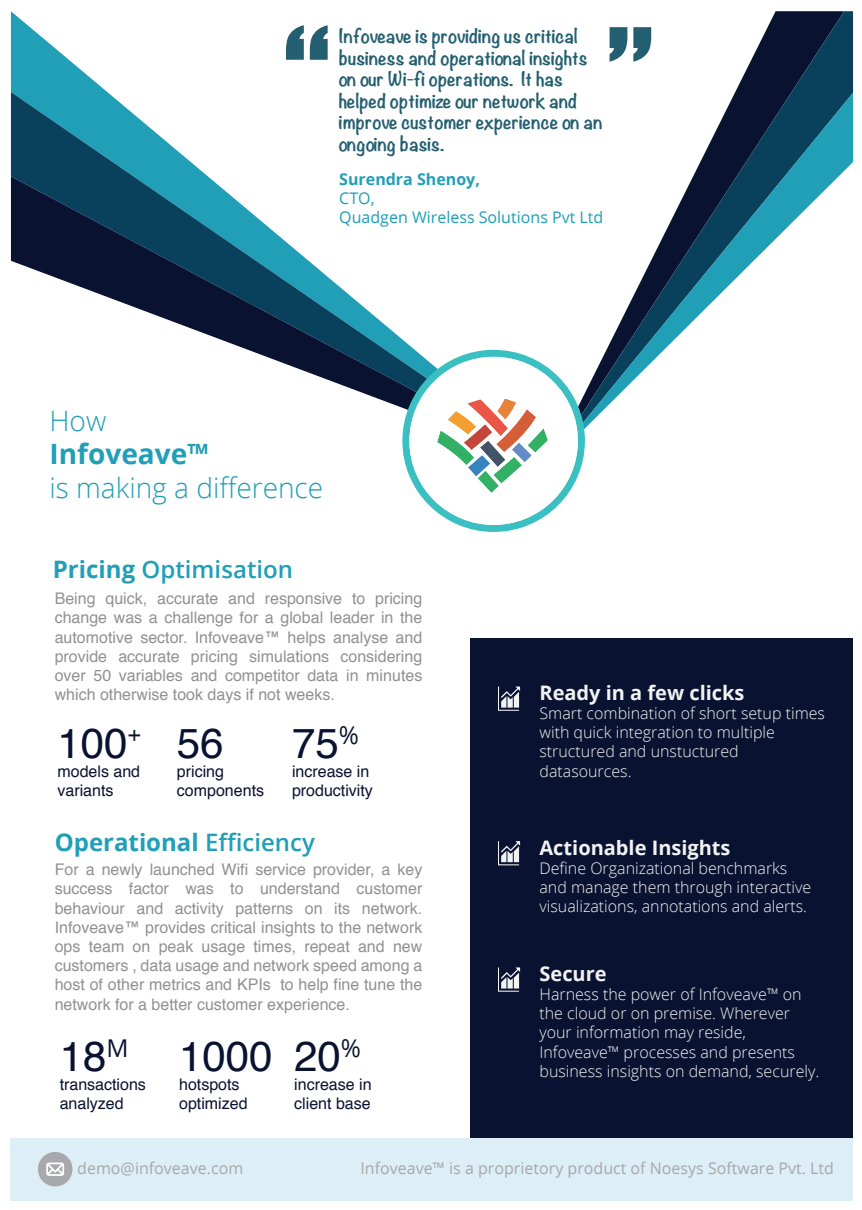
<style>
.page{position:relative;width:862px;height:1210px;background:#fff}
.page>*{position:absolute;margin:0;border:0;box-sizing:border-box;transform-origin:0 0}
.t1{font:42px "Helvetica";color:#0a1231}
.t2{font:300 28px "Open Sans";color:#219fb7}
.t3{font:700 28px "Open Sans";color:#219fb7}
.t4{font:700 24px "Open Sans";color:#219fb7}
.t5{font:600 24px "Open Sans";color:#219fb7}
.t6{font:700 20px "Open Sans";color:#f1f3f3}
.t7{font:700 18px/21.6px "Noteworthy";color:#245f71}
.t8{font:16px/19.2px "Helvetica";color:#919191;text-align:justify}
.t9{font:300 16px/19.2px "Open Sans";color:#f1f3f3}
.t10{font:16px/19.2px "Helvetica";color:#0a1231}
.t11{font:16px "Open Sans";color:#a7a9ac}
.t12{font:16px/19.2px "Open Sans";color:#219fb7}
.t13{font:700 16px "Open Sans";color:#219fb7}
.s1{font-weight:700}
.s2{font-weight:600}
</style>
<div class="page">
<svg style="left:609px;top:11px;width:244px;height:82px"></svg>
<svg style="left:550px;top:93px;width:303px;height:370px"></svg>
<svg style="left:11px;top:11px;width:96px;height:81px"></svg>
<svg style="left:11px;top:92px;width:197px;height:84px"></svg>
<svg style="left:11px;top:176px;width:539px;height:282px"></svg>
<div style="left:402px;top:350px;width:183px;height:182px;background:#3ac0c2;border-radius:50%"></div>
<div style="left:409px;top:357px;width:169px;height:168px;background:#fff;border-radius:50%"></div>
<img style="left:438px;top:399px;width:110px;height:94px">
<svg style="left:610px;top:27px;width:41px;height:35px"></svg>
<svg style="left:286px;top:25px;width:42px;height:35px"></svg>
<div style="left:470px;top:638px;width:383px;height:500px;background:#0a1231"></div>
<svg style="left:498px;top:687px;width:22px;height:24px"></svg>
<svg style="left:498px;top:841px;width:22px;height:24px"></svg>
<svg style="left:498px;top:967px;width:22px;height:25px"></svg>
<div style="left:10px;top:1138px;width:842px;height:63px;background:#deeef7"></div>
<div style="left:38px;top:1152px;width:34px;height:34px;background:#a7a9ac;border-radius:50%"></div>
<svg style="left:46px;top:1163px;width:18px;height:13px"></svg>
<p class="t7" style="left:339px;top:25px;width:265px">Infoveave is providing us critical business and operational insights on our Wi-fi operations. It has helped optimize our network and improve customer experience on an ongoing basis.</p>
<p class="t13" style="left:339px;top:167px;width:142px">Surendra Shenoy,</p>
<p class="t12" style="left:339px;top:188px;width:266px">CTO,<br>Quadgen Wireless Solutions Pvt Ltd</p>
<h2 class="t2" style="left:49px;top:401px;width:58px">How</h2>
<h2 class="t3" style="left:49px;top:434px;width:161px">Infoveave™</h2>
<h2 class="t2" style="left:49px;top:468px;width:275px">is making a difference</h2>
<h3 class="t5" style="left:53px;top:552px;width:242px"><span class="s1">Pricing</span> Optimisation</h3>
<p class="t8" style="left:55px;top:590px;width:369px">Being quick, accurate and responsive to pricing change was a challenge for a global leader in the automotive sector. Infoveave™ helps analyse and provide accurate pricing simulations considering over 50 variables and competitor data in minutes which otherwise took days if not weeks.</p>
<h1 class="t1" style="left:58px;top:726px;width:86px">100<sup>+</sup></h1>
<p class="t10" style="left:58px;top:763px;width:84px">models and variants</p>
<h1 class="t1" style="left:177px;top:726px;width:48px">56</h1>
<p class="t10" style="left:177px;top:763px;width:89px">pricing components</p>
<h1 class="t1" style="left:292px;top:726px;width:68px">75<sup>%</sup></h1>
<p class="t10" style="left:292px;top:763px;width:82px">increase in productivity</p>
<h3 class="t4" style="left:55px;top:825px;width:262px">Operational <span class="s2">Efficiency</span></h3>
<p class="t8" style="left:55px;top:861px;width:369px">For a newly launched Wifi service provider, a key success factor was to understand customer behaviour and activity patterns on its network.<br>Infoveave™ provides critical insights to the network ops team on peak usage times, repeat and new customers , data usage and network speed among a host of other metrics and KPIs to help fine tune the network for a better customer experience.</p>
<h1 class="t1" style="left:60px;top:1039px;width:70px">18<sup>M</sup></h1>
<p class="t10" style="left:60px;top:1076px;width:88px">transactions analyzed</p>
<h1 class="t1" style="left:179px;top:1039px;width:95px">1000</h1>
<p class="t10" style="left:179px;top:1076px;width:70px">hotspots optimized</p>
<h1 class="t1" style="left:294px;top:1039px;width:68px">20<sup>%</sup></h1>
<p class="t10" style="left:294px;top:1076px;width:79px">increase in client base</p>
<p class="t6" style="left:540px;top:678px;width:207px">Ready in a few clicks</p>
<p class="t9" style="left:540px;top:703px;width:287px">Smart combination of short setup times with quick integration to multiple structured and unstuctured datasources.</p>
<p class="t6" style="left:540px;top:833px;width:193px">Actionable Insights</p>
<p class="t9" style="left:540px;top:858px;width:273px">Define Organizational benchmarks and manage them through interactive visualizations, annotations and alerts.</p>
<p class="t6" style="left:540px;top:959px;width:69px">Secure</p>
<p class="t9" style="left:540px;top:984px;width:281px">Harness the power of Infoveave™ on the cloud or on premise. Wherever your information may reside, Infoveave™ processes and presents business insights on demand, securely.</p>
<p class="t11" style="left:77px;top:1157px;width:167px">demo@infoveave.com</p>
<p class="t11" style="left:360px;top:1157px;width:475px">Infoveave™ is a proprietory product of Noesys Software Pvt. Ltd</p>
</div>
